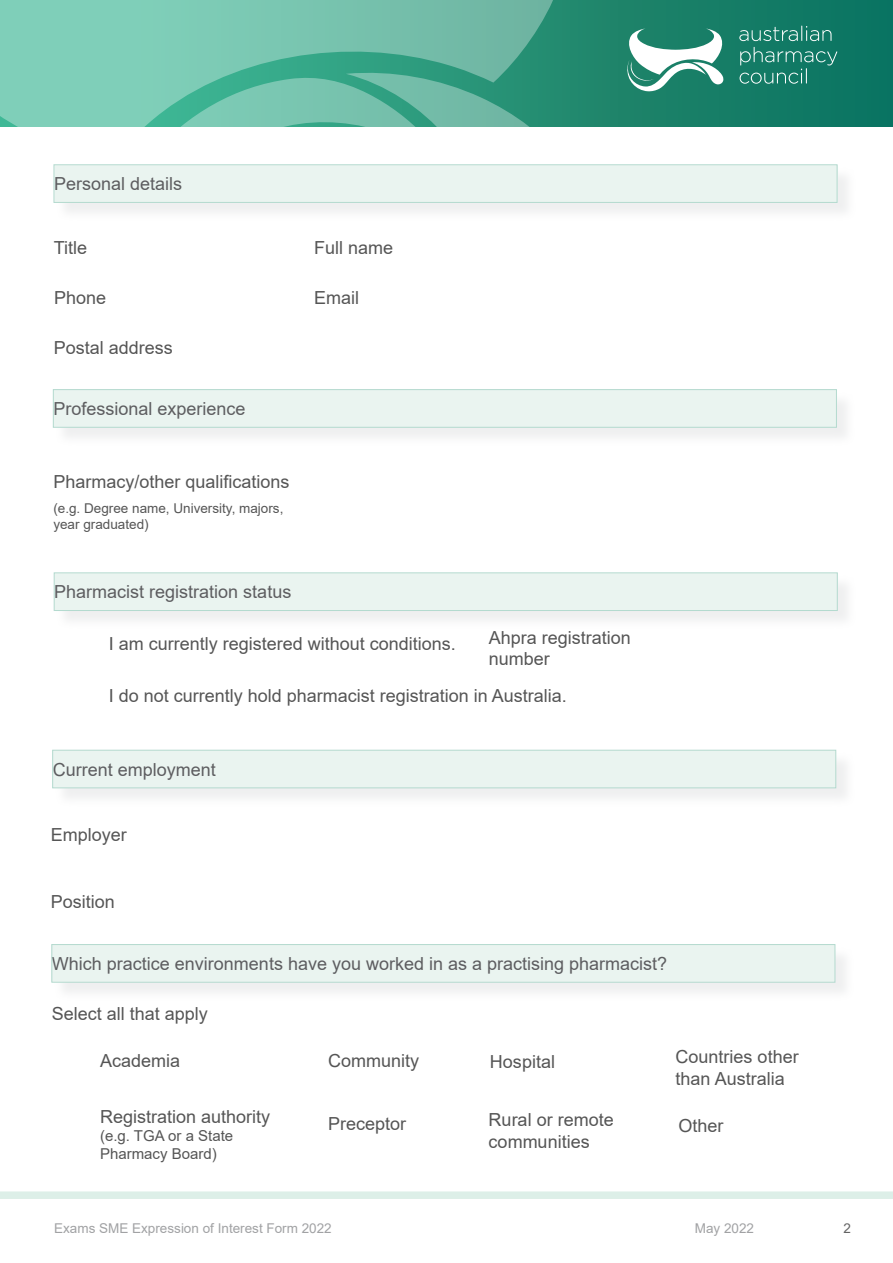
<style>
.page{position:relative;width:893px;height:1263px;background:#fff}
.page>*{position:absolute;margin:0;border:0;box-sizing:border-box;transform-origin:0 0}
.t1{font:18px/21.6px "Arial";color:#555}
.t2{font:18px "Arial";color:#5d5d60}
.t3{font:15px/18px "Arial";color:#555}
.t4{font:13.5px/16.2px "Arial";color:#555}
.t5{font:13.5px "Arial";color:#a1a2a4}
.t6{font:13.5px "Arial";color:#636363}
</style>
<div class="page">
<div style="left:0;top:1191px;width:893px;height:8px;background:#ddefe8"></div>
<div style="left:0;top:0;width:893px;height:126px;background:#137b65"></div>
<svg style="left:0;top:0;width:597px;height:165px;background:#6dbda7"></svg>
<svg style="left:0;top:57px;width:449px;height:146px"></svg>
<svg style="left:345px;top:70px;width:235px;height:95px"></svg>
<svg style="left:739px;top:26px;width:92px;height:15px"></svg>
<svg style="left:740px;top:47px;width:97px;height:37px"></svg>
<svg style="left:625px;top:28px;width:99px;height:64px"></svg>
<div style="left:56px;top:167px;width:800px;height:54px;background:#f4f4f5"></div>
<div style="left:54px;top:165px;width:783px;height:37px;background:#eaf4f0"></div>
<div style="left:54px;top:165px;width:783px;height:37px;border:1px solid #b4dacf"></div>
<div style="left:56px;top:392px;width:799px;height:54px;background:#f4f4f5"></div>
<div style="left:53px;top:390px;width:783px;height:37px;background:#eaf4f0"></div>
<div style="left:53px;top:389px;width:783px;height:38px;border:1px solid #b4dacf"></div>
<div style="left:57px;top:575px;width:799px;height:54px;background:#f4f4f5"></div>
<div style="left:54px;top:573px;width:783px;height:37px;background:#eaf4f0"></div>
<div style="left:54px;top:573px;width:783px;height:38px;border:1px solid #b4dacf"></div>
<div style="left:55px;top:753px;width:800px;height:54px;background:#f4f5f5"></div>
<div style="left:53px;top:750px;width:783px;height:38px;background:#eaf4f0"></div>
<div style="left:53px;top:750px;width:783px;height:38px;border:1px solid #b4dacf"></div>
<div style="left:54px;top:947px;width:800px;height:54px;background:#f4f4f5"></div>
<div style="left:52px;top:944px;width:783px;height:38px;background:#eaf4f0"></div>
<div style="left:52px;top:944px;width:783px;height:38px;border:1px solid #b4dacf"></div>
<p class="t2" style="left:54px;top:171px;width:130px">Personal details</p>
<p class="t1" style="left:54px;top:236px;width:35px">Title</p>
<p class="t1" style="left:314px;top:236px;width:81px">Full name</p>
<p class="t1" style="left:54px;top:286px;width:54px">Phone</p>
<p class="t1" style="left:314px;top:286px;width:46px">Email</p>
<p class="t1" style="left:54px;top:336px;width:121px">Postal address</p>
<p class="t2" style="left:53px;top:396px;width:194px">Professional experience</p>
<p class="t1" style="left:53px;top:471px;width:238px">Pharmacy/other qualifications</p>
<p class="t4" style="left:53px;top:500px;width:232px">(e.g. Degree name, University, majors, year graduated)</p>
<p class="t2" style="left:54px;top:579px;width:239px">Pharmacist registration status</p>
<p class="t1" style="left:109px;top:633px;width:349px">I am currently registered without conditions.</p>
<p class="t1" style="left:489px;top:626px;width:144px">Ahpra registration number</p>
<p class="t1" style="left:109px;top:684px;width:460px">I do not currently hold pharmacist registration in Australia.</p>
<p class="t2" style="left:53px;top:757px;width:165px">Current employment</p>
<p class="t1" style="left:51px;top:823px;width:78px">Employer</p>
<p class="t1" style="left:51px;top:890px;width:66px">Position</p>
<p class="t2" style="left:52px;top:951px;width:617px">Which practice environments have you worked in as a practising pharmacist?</p>
<p class="t1" style="left:52px;top:1002px;width:158px">Select all that apply</p>
<p class="t1" style="left:100px;top:1050px;width:82px">Academia</p>
<p class="t1" style="left:328px;top:1050px;width:93px">Community</p>
<p class="t1" style="left:490px;top:1050px;width:67px">Hospital</p>
<p class="t1" style="left:676px;top:1046px;width:125px">Countries other than Australia</p>
<p class="t1" style="left:100px;top:1106px;width:172px">Registration authority</p>
<p class="t3" style="left:100px;top:1126px;width:135px">(e.g. TGA or a State<br>Pharmacy Board)</p>
<p class="t1" style="left:328px;top:1112px;width:80px">Preceptor</p>
<p class="t1" style="left:489px;top:1109px;width:127px">Rural or remote communities</p>
<p class="t1" style="left:679px;top:1114px;width:47px">Other</p>
<p class="t5" style="left:54px;top:1219px;width:279px">Exams SME Expression of Interest Form 2022</p>
<p class="t5" style="left:695px;top:1219px;width:61px">May 2022</p>
<p class="t6" style="left:843px;top:1219px;width:9px">2</p>
</div>
